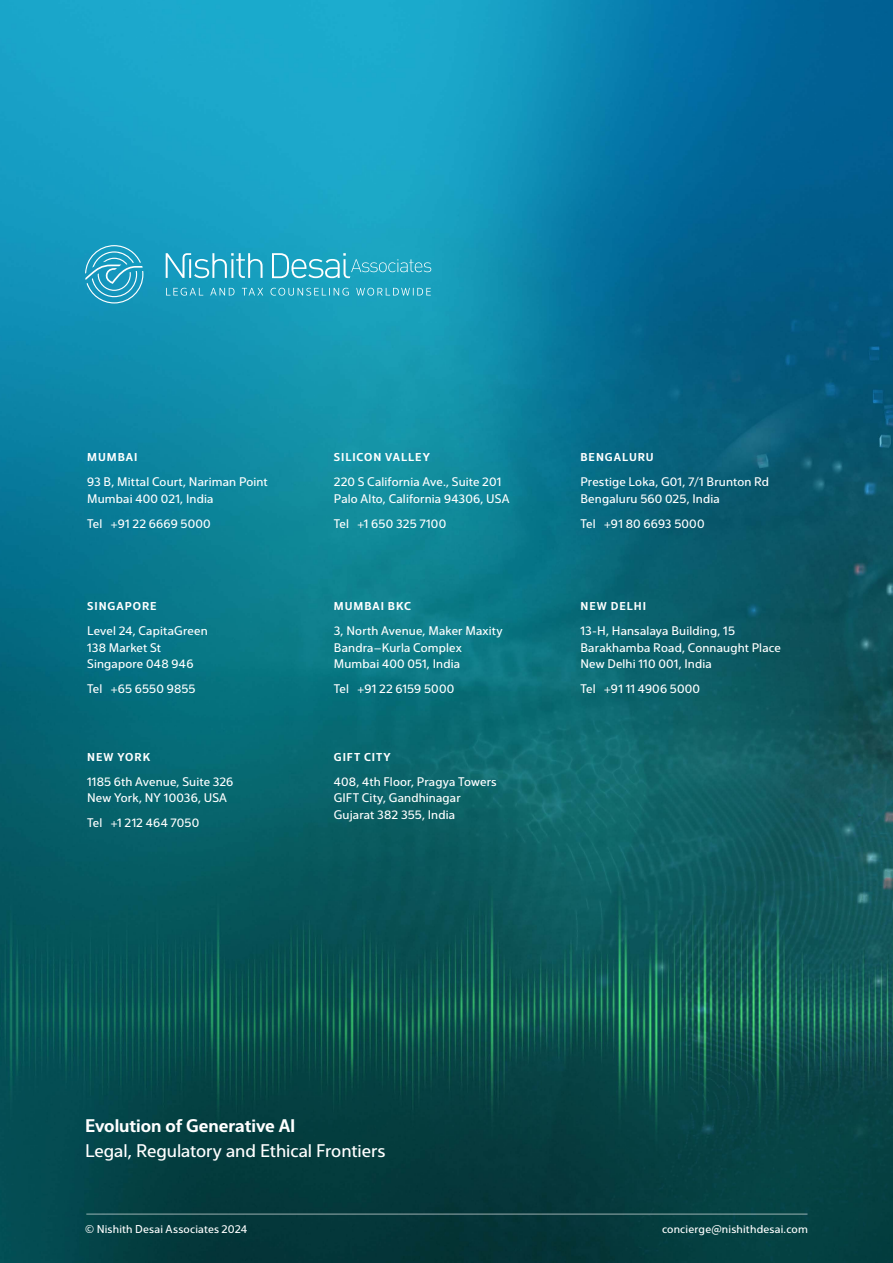
<style>
.page{position:relative;width:893px;height:1263px;background:#fff}
.page>*{position:absolute;margin:0;border:0;box-sizing:border-box;transform-origin:0 0}
.t1{font:18px "Interval Next Reg";letter-spacing:-.005em;color:#fff}
.t2{font:600 18px "Interval Next";color:#fff}
.t3{font:12.3px/16.6px "Interval Next Reg";letter-spacing:.015em;color:#fff}
.t4{font:600 11.25px "Interval Next";letter-spacing:.085em;color:#fff}
.t5{font:11.25px "Interval Next Reg";letter-spacing:.015em;color:#fff}
</style>
<div class="page">
<img style="left:0;top:0;width:893px;height:1263px">
<hr style="left:86px;top:1213px;width:721px;height:1px;background:#fff">
<svg style="left:166px;top:288px;width:265px;height:8px;background:#43b0c8"></svg>
<svg style="left:166px;top:253px;width:265px;height:25px;background:#43b2cb"></svg>
<svg style="left:85px;top:245px;width:58px;height:58px;background:#3ba8c7"></svg>
<p class="t4" style="left:87px;top:449px;width:52px">MUMBAI</p>
<p class="t3" style="left:87px;top:473px;width:182px">93 B, Mittal Court, Nariman Point<br>Mumbai 400 021, India</p>
<p class="t3" style="left:87px;top:514px;width:125px">Tel +91 22 6669 5000</p>
<p class="t4" style="left:87px;top:598px;width:71px">SINGAPORE</p>
<p class="t3" style="left:87px;top:621px;width:122px">Level 24, CapitaGreen<br>138 Market St<br>Singapore 048 946</p>
<p class="t3" style="left:87px;top:680px;width:110px">Tel +65 6550 9855</p>
<p class="t4" style="left:87px;top:748px;width:64px">NEW YORK</p>
<p class="t3" style="left:87px;top:772px;width:148px">1185 6th Avenue, Suite 326<br>New York, NY 10036, USA</p>
<p class="t3" style="left:87px;top:813px;width:114px">Tel +1 212 464 7050</p>
<p class="t4" style="left:334px;top:449px;width:98px">SILICON VALLEY</p>
<p class="t3" style="left:334px;top:473px;width:177px">220 S California Ave., Suite 201<br>Palo Alto, California 94306, USA</p>
<p class="t3" style="left:334px;top:514px;width:114px">Tel +1 650 325 7100</p>
<p class="t4" style="left:334px;top:598px;width:79px">MUMBAI BKC</p>
<p class="t3" style="left:334px;top:621px;width:170px">3, North Avenue, Maker Maxity<br>Bandra–Kurla Complex<br>Mumbai 400 051, India</p>
<p class="t3" style="left:334px;top:680px;width:122px">Tel +91 22 6159 5000</p>
<p class="t4" style="left:334px;top:748px;width:58px">GIFT CITY</p>
<p class="t3" style="left:334px;top:772px;width:164px">408, 4th Floor, Pragya Towers<br>GIFT City, Gandhinagar<br>Gujarat 382 355, India</p>
<p class="t4" style="left:580px;top:449px;width:75px">BENGALURU</p>
<p class="t3" style="left:580px;top:473px;width:190px">Prestige Loka, G01, 7/1 Brunton Rd<br>Bengaluru 560 025, India</p>
<p class="t3" style="left:580px;top:514px;width:126px">Tel +91 80 6693 5000</p>
<p class="t4" style="left:580px;top:598px;width:67px">NEW DELHI</p>
<p class="t3" style="left:580px;top:621px;width:202px">13-H, Hansalaya Building, 15<br>Barakhamba Road, Connaught Place<br>New Delhi 110 001, India</p>
<p class="t3" style="left:580px;top:680px;width:121px">Tel +91 11 4906 5000</p>
<h1 class="t2" style="left:85px;top:1113px;width:212px">Evolution of Generative AI</h1>
<h1 class="t1" style="left:85px;top:1137px;width:302px">Legal, Regulatory and Ethical Frontiers</h1>
<p class="t5" style="left:85px;top:1220px;width:164px">© Nishith Desai Associates 2024</p>
<p class="t5" style="left:662px;top:1220px;width:147px">concierge@nishithdesai.com</p>
</div>
